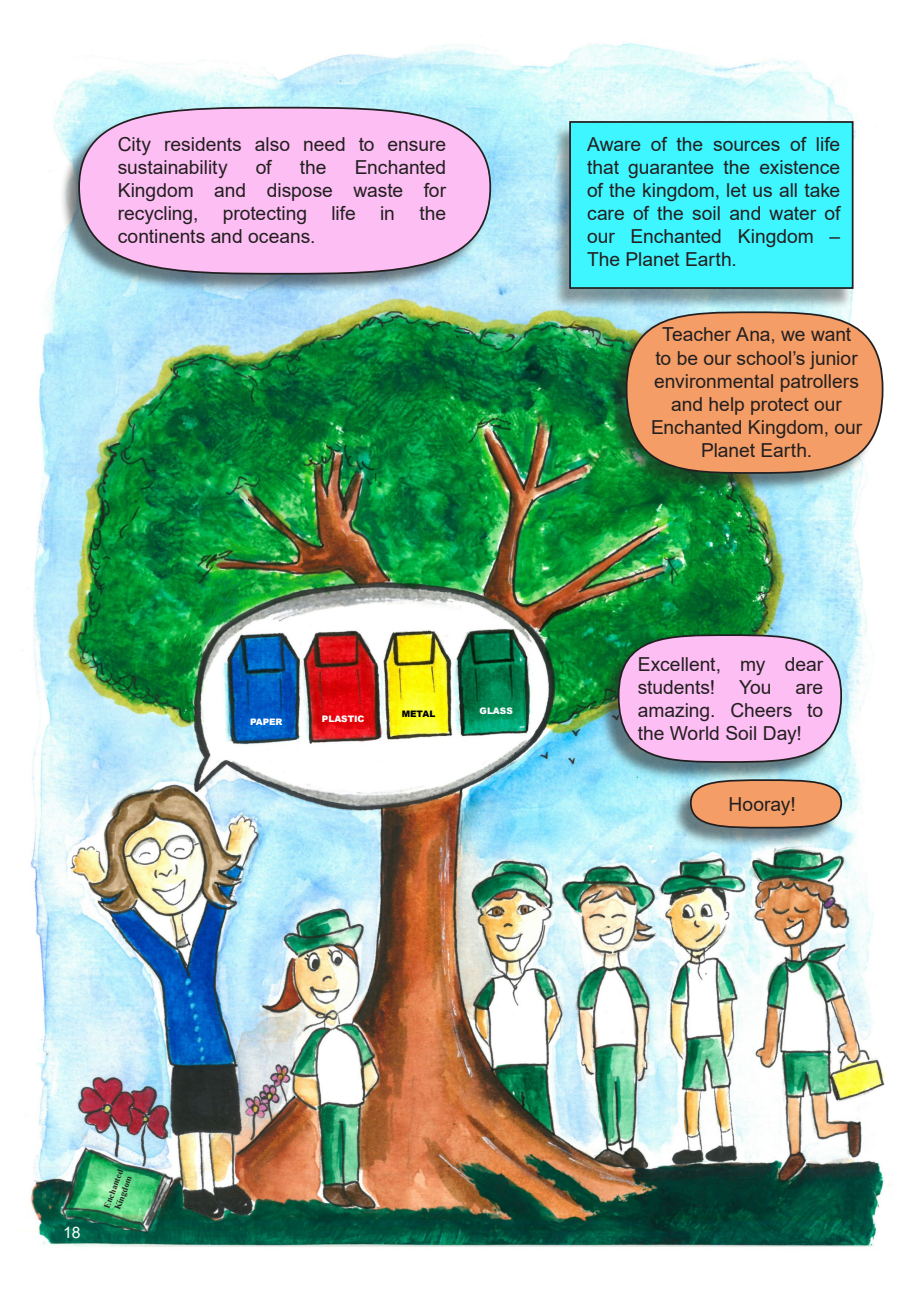
<style>
.page{position:relative;width:918px;height:1290px;background:#fff}
.page>*{position:absolute;margin:0;border:0;box-sizing:border-box;transform-origin:0 0}
.balão{font:19.25px/23.1px "Arial";color:#231f20;text-align:justify}
.t1{font:15.75px "Arial";color:#fff}
.t2{font:900 8.92px "Arial";color:#fff}
.t3{font:900 8.92px "Arial";color:#000}
.t4{font:700 8.75px "Times New Roman";color:#231f20}
</style>
<div class="page">
<img style="left:30px;top:42px;width:858px;height:1205px">
<div style="left:60px;top:109px;width:429px;height:184px;background:#231f20;opacity:.55"></div>
<svg style="left:77px;top:106px;width:415px;height:169px;background:#ebbceb"></svg>
<div style="left:599px;top:637px;width:241px;height:144px;background:#231f20;opacity:.55"></div>
<svg style="left:617px;top:633px;width:226px;height:131px;background:#e2b6e1"></svg>
<div style="left:552px;top:125px;width:301px;height:184px;background:#231f20;opacity:.43"></div>
<div style="left:570px;top:122px;width:282px;height:166px;background:#3ef6ff"></div>
<div style="left:569px;top:121px;width:284px;height:168px;border:2px solid #231f20"></div>
<div style="left:671px;top:782px;width:168px;height:65px;background:#231f20;opacity:.55"></div>
<div style="left:691px;top:780px;width:150px;height:48px;background:#f49d66;border-radius:50%"></div>
<div style="left:690px;top:779px;width:152px;height:50px;border:2px solid #231f20;border-radius:50%"></div>
<div style="left:607px;top:314px;width:274px;height:179px;background:#231f20;opacity:.55"></div>
<svg style="left:625px;top:311px;width:259px;height:164px;background:#e29e6e"></svg>
<p class="balão" style="left:118px;top:133px;width:330px">City residents also need to ensure sustainability</p>
<p class="balão" style="left:256px;top:156px;width:17px">of</p>
<p class="balão" style="left:300px;top:156px;width:28px">the</p>
<p class="balão" style="left:118px;top:156px;width:330px;text-indent:237px">Enchanted Kingdom and dispose waste for recycling,</p>
<p class="balão" style="left:223px;top:202px;width:86px">protecting</p>
<p class="balão" style="left:331px;top:202px;width:26px">life</p>
<p class="balão" style="left:380px;top:202px;width:16px">in</p>
<p class="balão" style="left:419px;top:202px;width:28px">the</p>
<p class="balão" style="left:118px;top:225px;width:199px">continents and oceans.</p>
<p class="balão" style="left:587px;top:132px;width:255px">Aware of the sources of life that guarantee the existence of the kingdom, let us all take care of the soil and water of our Enchanted Kingdom – The Planet Earth.</p>
<p class="balão" style="left:651px;top:323px;width:213px;text-align:center">Teacher Ana, we want<br>to be our school’s junior environmental patrollers and help protect our<br>Enchanted Kingdom, our<br>Planet Earth.</p>
<p class="t2" style="left:250px;top:715px;width:34px">PAPER</p>
<p class="t2" style="left:322px;top:712px;width:44px">PLASTIC</p>
<p class="t3" style="left:402px;top:707px;width:35px">METAL</p>
<p class="t2" style="left:479px;top:704px;width:35px">GLASS</p>
<p class="balão" style="left:638px;top:652px;width:187px">Excellent, my dear students! You are amazing. Cheers to the World Soil Day!</p>
<p class="balão" style="left:728px;top:793px;width:69px">Hooray!</p>
<p class="t1" style="left:63px;top:1222px;width:19px">18</p>
<p class="t4" style="left:101px;top:1205px;width:42px;rotate:-70deg">Enchanted</p>
<p class="t4" style="left:111px;top:1207px;width:37px;rotate:-70deg">Kingdom</p>
</div>
